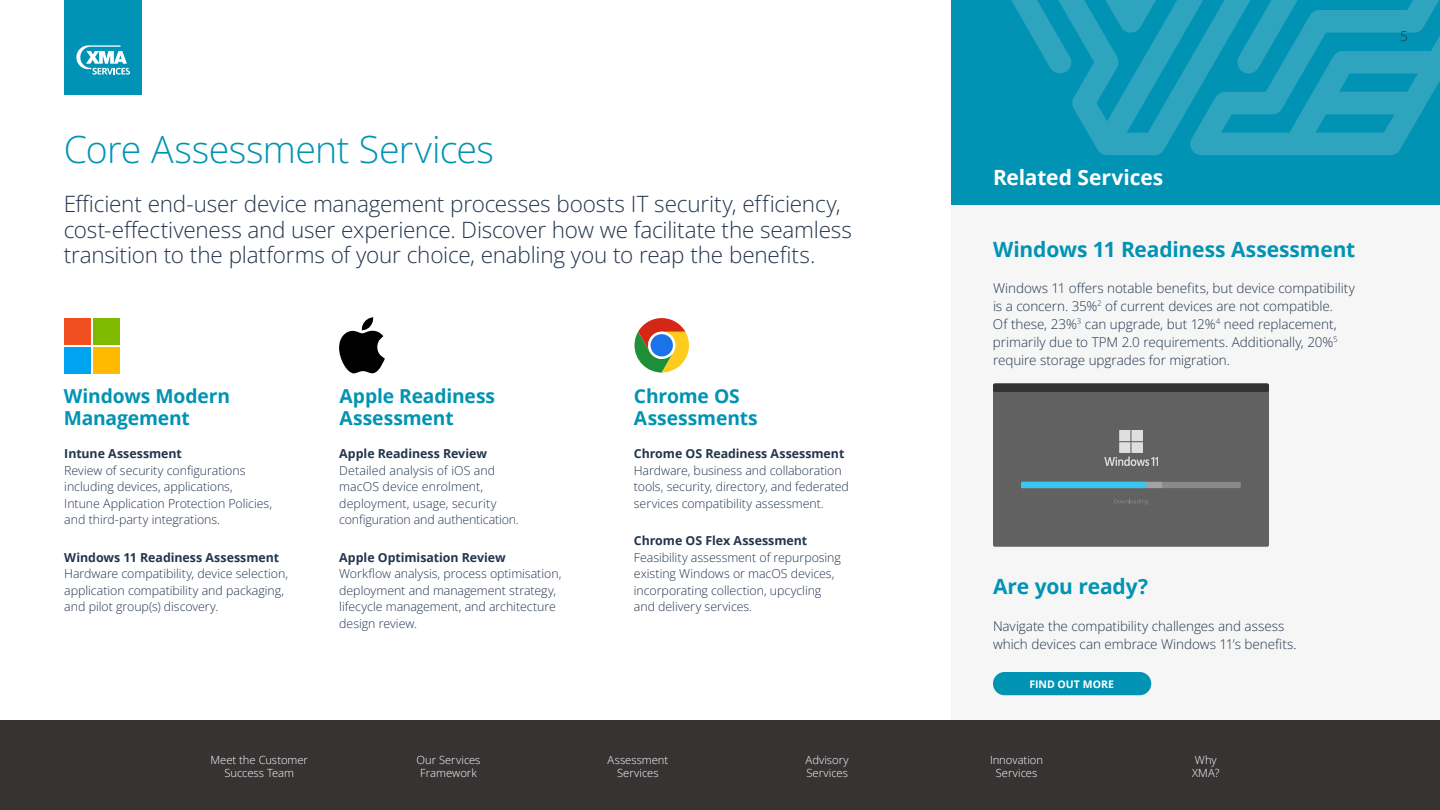
<style>
.page{position:relative;width:1440px;height:810px;background:#fff}
.page>*{position:absolute;margin:0;border:0;box-sizing:border-box;transform-origin:0 0}
.t1{font:37.5px "Open Sans";letter-spacing:-.015em;color:#0093b3}
.t2{font:22.5px/25.5px "Open Sans";letter-spacing:-.01em;color:#23354d}
.t3{font:700 21px "Open Sans";letter-spacing:-.005em;color:#0093b3}
.t4{font:700 21px "Open Sans";letter-spacing:-.005em;color:#fff}
.t5{font:700 19.27px/22px "Open Sans";letter-spacing:-.005em;color:#0093b3}
.t6{font:13.5px/18px "Open Sans";letter-spacing:-.005em;color:#23354d}
.t7{font:13.5px "Open Sans";color:#343233}
.t8{font:12.38px/16.5px "Open Sans";letter-spacing:-.005em;color:#23354d}
.t9{font:700 12.38px "Open Sans";letter-spacing:-.005em;color:#23354d}
.t10{font:11.25px/13.5px "Open Sans";color:#fff;text-align:center}
.t11{font:700 10.5px "Open Sans";letter-spacing:-.005em;color:#fff}
</style>
<div class="page">
<div style="left:952px;top:0;width:488px;height:720px;background:#f6f6f6"></div>
<div style="left:64px;top:318px;width:26px;height:27px;background:#f24f21"></div>
<div style="left:93px;top:318px;width:27px;height:27px;background:#80ba00"></div>
<div style="left:64px;top:347px;width:26px;height:27px;background:#00a3f0"></div>
<div style="left:93px;top:347px;width:27px;height:27px;background:#ffba00"></div>
<div style="left:0;top:720px;width:1440px;height:90px;background:#363333"></div>
<div style="left:952px;top:0;width:488px;height:205px;background:#0093b3"></div>
<svg style="left:1011px;top:0;width:61px;height:74px"></svg>
<svg style="left:1072px;top:0;width:368px;height:155px"></svg>
<div style="left:64px;top:0;width:78px;height:94px;background:#0093b4"></div>
<svg style="left:76px;top:45px;width:54px;height:30px"></svg>
<svg style="left:339px;top:317px;width:46px;height:56px"></svg>
<svg style="left:634px;top:318px;width:55px;height:55px"></svg>
<div style="left:993px;top:672px;width:158px;height:23px;background:#0093b3;border-radius:12px"></div>
<div style="left:993px;top:383px;width:276px;height:164px;background:#616161;border-radius:2px"></div>
<div style="left:993px;top:383px;width:276px;height:9px;background:#333336;border-radius:2px"></div>
<img style="left:1120px;top:431px;width:22px;height:22px">
<img style="left:1104px;top:456px;width:54px;height:10px">
<svg style="left:1114px;top:499px;width:34px;height:6px"></svg>
<div style="left:1021px;top:482px;width:220px;height:6px;background:#8a8a8a"></div>
<div style="left:1021px;top:482px;width:141px;height:6px;background:#a3a3a3"></div>
<div style="left:1021px;top:482px;width:125px;height:6px;background:#38c7f2"></div>
<h1 class="t1" style="left:64px;top:124px;width:432px">Core Assessment Services</h1>
<p class="t2" style="left:64px;top:191px;width:790px">Efficient end-user device management processes boosts IT security, efficiency, cost-effectiveness and user experience. Discover how we facilitate the seamless transition to the platforms of your choice, enabling you to reap the benefits.</p>
<h3 class="t5" style="left:64px;top:384px;width:168px">Windows Modern<br>Management</h3>
<p class="t9" style="left:64px;top:445px;width:119px">Intune Assessment</p>
<p class="t8" style="left:64px;top:462px;width:209px">Review of security configurations including devices, applications,<br>Intune Application Protection Policies, and third-party integrations.</p>
<p class="t9" style="left:64px;top:548px;width:216px">Windows 11 Readiness Assessment</p>
<p class="t8" style="left:64px;top:565px;width:225px">Hardware compatibility, device selection, application compatibility and packaging, and pilot group(s) discovery.</p>
<h3 class="t5" style="left:340px;top:384px;width:157px">Apple Readiness<br>Assessment</h3>
<h3 class="t5" style="left:634px;top:384px;width:125px">Chrome OS<br>Assessments</h3>
<p class="t9" style="left:339px;top:445px;width:149px">Apple Readiness Review</p>
<p class="t8" style="left:339px;top:462px;width:181px">Detailed analysis of iOS and macOS device enrolment, deployment, usage, security configuration and authentication.</p>
<p class="t9" style="left:339px;top:548px;width:168px">Apple Optimisation Review</p>
<p class="t8" style="left:339px;top:565px;width:224px">Workflow analysis, process optimisation, deployment and management strategy, lifecycle management, and architecture design review.</p>
<p class="t9" style="left:634px;top:445px;width:212px">Chrome OS Readiness Assessment</p>
<p class="t8" style="left:634px;top:462px;width:217px">Hardware, business and collaboration tools, security, directory, and federated services compatibility assessment.</p>
<p class="t9" style="left:634px;top:532px;width:175px">Chrome OS Flex Assessment</p>
<p class="t8" style="left:634px;top:549px;width:209px">Feasibility assessment of repurposing existing Windows or macOS devices, incorporating collection, upcycling and delivery services.</p>
<h3 class="t4" style="left:993px;top:162px;width:172px">Related Services</h3>
<h3 class="t3" style="left:993px;top:235px;width:364px">Windows 11 Readiness Assessment</h3>
<p class="t6" style="left:993px;top:279px;width:364px">Windows 11 offers notable benefits, but device compatibility is a concern. 35%<sup>2</sup> of current devices are not compatible.<br>Of these, 23%<sup>3</sup> can upgrade, but 12%<sup>4</sup> need replacement, primarily due to TPM 2.0 requirements. Additionally, 20%<sup>5 </sup>require storage upgrades for migration.</p>
<h3 class="t3" style="left:993px;top:571px;width:157px">Are you ready?</h3>
<p class="t6" style="left:993px;top:616px;width:305px">Navigate the compatibility challenges and assess which devices can embrace Windows 11’s benefits.</p>
<p class="t11" style="left:1030px;top:676px;width:86px">FIND OUT MORE</p>
<p class="t10" style="left:211px;top:753px;width:99px">Meet the Customer<br>Success Team</p>
<p class="t10" style="left:417px;top:753px;width:65px">Our Services<br>Framework</p>
<p class="t10" style="left:608px;top:753px;width:62px">Assessment<br>Services</p>
<p class="t10" style="left:806px;top:753px;width:45px;text-align:left">Advisory<br>Services</p>
<p class="t10" style="left:990px;top:753px;width:55px">Innovation<br>Services</p>
<p class="t10" style="left:1192px;top:753px;width:29px;text-align:left">Why<br>XMA?</p>
<p class="t7" style="left:1400px;top:23px;width:9px">5</p>
<p class="t7" style="left:1400px;top:27px;width:9px">5</p>
</div>
